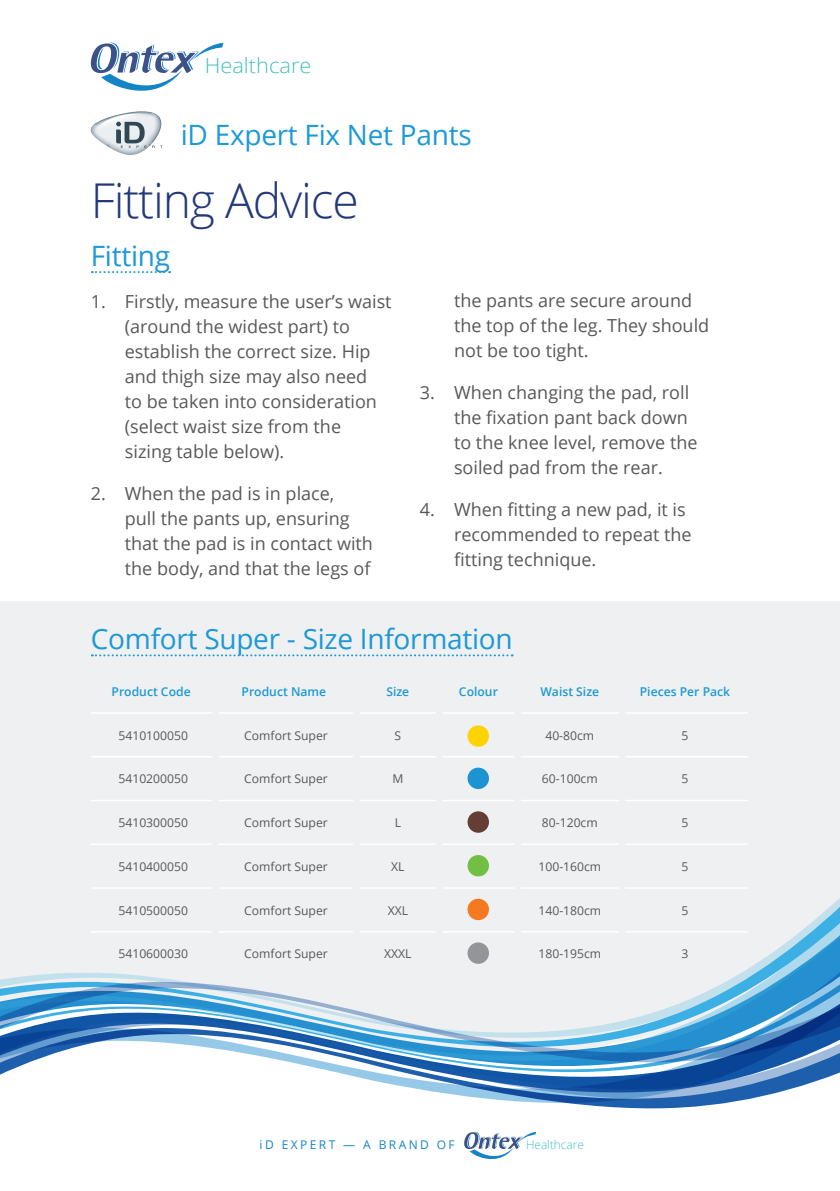
<style>
.page{position:relative;width:840px;height:1191px;background:#fff}
.page>*{position:absolute;margin:0;border:0;box-sizing:border-box;transform-origin:0 0}
.Ontex_CS_Page_Title{font:300 48px "Open Sans";letter-spacing:-.025em;color:#223879}
.Ontex_CS_Standfirst{font:28px "Open Sans";letter-spacing:-.01em;color:#1d99d6}
.t1{font:300 20.8px "Open Sans";color:#42c0bf;scale:1.05 1}
.t2{font:18px/25px "Open Sans";color:#57585a}
.Body_text{font:12.2px "Open Sans";color:#57585a}
.t3{font:600 12.2px "Open Sans";color:#1d99d6}
.Sub_title{font:12px "Open Sans";letter-spacing:.2em;color:#1584c5}
.t4{font:300 11.8px "Open Sans";color:#42c0bf}
</style>
<div class="page">
<div style="left:0;top:601px;width:839px;height:271px;background:#eef0f1"></div>
<svg style="left:92px;top:271px;width:78px;height:2px"></svg>
<svg style="left:90px;top:111px;width:72px;height:44px"></svg>
<svg style="left:90px;top:43px;width:133px;height:48px"></svg>
<svg style="left:464px;top:1131px;width:72px;height:29px"></svg>
<div style="left:91px;top:669px;width:656px;height:203px;background:#eef0f1"></div>
<hr style="left:91px;top:712px;width:121px;height:1px;background:#fff">
<hr style="left:218px;top:712px;width:135px;height:1px;background:#fff">
<hr style="left:359px;top:712px;width:77px;height:1px;background:#fff">
<hr style="left:442px;top:712px;width:72px;height:1px;background:#fff">
<hr style="left:520px;top:712px;width:98px;height:1px;background:#fff">
<hr style="left:624px;top:712px;width:123px;height:1px;background:#fff">
<hr style="left:91px;top:756px;width:121px;height:1px;background:#fff">
<hr style="left:218px;top:756px;width:135px;height:1px;background:#fff">
<hr style="left:359px;top:756px;width:77px;height:1px;background:#fff">
<hr style="left:442px;top:756px;width:72px;height:1px;background:#fff">
<hr style="left:520px;top:756px;width:98px;height:1px;background:#fff">
<hr style="left:624px;top:756px;width:123px;height:1px;background:#fff">
<hr style="left:91px;top:799px;width:121px;height:2px;background:#fff">
<hr style="left:218px;top:799px;width:135px;height:2px;background:#fff">
<hr style="left:359px;top:799px;width:77px;height:2px;background:#fff">
<hr style="left:442px;top:799px;width:72px;height:2px;background:#fff">
<hr style="left:520px;top:799px;width:98px;height:2px;background:#fff">
<hr style="left:624px;top:799px;width:123px;height:2px;background:#fff">
<hr style="left:91px;top:843px;width:121px;height:2px;background:#fff">
<hr style="left:218px;top:843px;width:135px;height:2px;background:#fff">
<hr style="left:359px;top:843px;width:77px;height:2px;background:#fff">
<hr style="left:442px;top:843px;width:72px;height:2px;background:#fff">
<hr style="left:520px;top:843px;width:98px;height:2px;background:#fff">
<hr style="left:624px;top:843px;width:123px;height:2px;background:#fff">
<div style="left:212px;top:669px;width:6px;height:44px;background:#eef0f1"></div>
<div style="left:353px;top:669px;width:6px;height:44px;background:#eef0f1"></div>
<div style="left:436px;top:669px;width:6px;height:44px;background:#eef0f1"></div>
<div style="left:514px;top:669px;width:6px;height:44px;background:#eef0f1"></div>
<div style="left:618px;top:669px;width:6px;height:44px;background:#eef0f1"></div>
<div style="left:212px;top:713px;width:6px;height:43px;background:#eef0f1"></div>
<div style="left:353px;top:713px;width:6px;height:43px;background:#eef0f1"></div>
<div style="left:436px;top:713px;width:6px;height:43px;background:#eef0f1"></div>
<div style="left:514px;top:713px;width:6px;height:43px;background:#eef0f1"></div>
<div style="left:618px;top:713px;width:6px;height:43px;background:#eef0f1"></div>
<div style="left:212px;top:756px;width:6px;height:44px;background:#eef0f1"></div>
<div style="left:353px;top:756px;width:6px;height:44px;background:#eef0f1"></div>
<div style="left:436px;top:756px;width:6px;height:44px;background:#eef0f1"></div>
<div style="left:514px;top:756px;width:6px;height:44px;background:#eef0f1"></div>
<div style="left:618px;top:756px;width:6px;height:44px;background:#eef0f1"></div>
<div style="left:212px;top:800px;width:6px;height:44px;background:#eef0f1"></div>
<div style="left:353px;top:800px;width:6px;height:44px;background:#eef0f1"></div>
<div style="left:436px;top:800px;width:6px;height:44px;background:#eef0f1"></div>
<div style="left:514px;top:800px;width:6px;height:44px;background:#eef0f1"></div>
<div style="left:618px;top:800px;width:6px;height:44px;background:#eef0f1"></div>
<div style="left:212px;top:844px;width:6px;height:44px;background:#eef0f1"></div>
<div style="left:353px;top:844px;width:6px;height:44px;background:#eef0f1"></div>
<div style="left:436px;top:844px;width:6px;height:44px;background:#eef0f1"></div>
<div style="left:514px;top:844px;width:6px;height:44px;background:#eef0f1"></div>
<div style="left:618px;top:844px;width:6px;height:44px;background:#eef0f1"></div>
<div style="left:467px;top:811px;width:21px;height:21px;background:#643e35;border-radius:50%"></div>
<div style="left:467px;top:725px;width:21px;height:22px;background:#fed304;border-radius:50%"></div>
<div style="left:467px;top:767px;width:21px;height:22px;background:#1c94d2;border-radius:50%"></div>
<div style="left:467px;top:855px;width:21px;height:21px;background:#71bf44;border-radius:50%"></div>
<svg style="left:92px;top:654px;width:420px;height:2px"></svg>
<svg style="left:567px;top:1103px;width:158px;height:5px"></svg>
<svg style="left:0;top:872px;width:839px;height:77px;fill:#eef0f1"></svg>
<svg style="left:0;top:949px;width:839px;height:154px;fill:#eef0f1"></svg>
<svg style="left:0;top:982px;width:839px;height:36px;fill:#eef0f1"></svg>
<svg style="left:0;top:1018px;width:839px;height:81px"></svg>
<p class="t1" style="left:205px;top:51px;width:103px">Healthcare</p>
<p class="Ontex_CS_Standfirst" style="left:181px;top:115px;width:292px">iD Expert Fix Net Pants</p>
<p class="Ontex_CS_Page_Title" style="left:91px;top:168px;width:269px">Fitting Advice</p>
<p class="Ontex_CS_Standfirst" style="left:91px;top:237px;width:81px">Fitting</p>
<p class="t2" style="left:125px;top:289px;width:268px;text-indent:-34px">1. Firstly, measure the user’s waist (around the widest part) to establish the correct size. Hip and thigh size may also need<br>to be taken into consideration (select waist size from the sizing table below).</p>
<p class="t2" style="left:125px;top:481px;width:249px;text-indent:-34px">2. When the pad is in place,<br>pull the pants up, ensuring that the pad is in contact with the body, and that the legs of</p>
<p class="t2" style="left:454px;top:287px;width:256px">the pants are secure around the top of the leg. They should not be too tight.</p>
<p class="t2" style="left:454px;top:379px;width:245px;text-indent:-34px">3. When changing the pad, roll the fixation pant back down to the knee level, remove the soiled pad from the rear.</p>
<p class="t2" style="left:454px;top:496px;width:239px;text-indent:-34px">4. When fitting a new pad, it is recommended to repeat the fitting technique.</p>
<p class="Ontex_CS_Standfirst" style="left:91px;top:620px;width:423px">Comfort Super - Size Information</p>
<p class="t3" style="left:111px;top:683px;width:81px">Product Code</p>
<p class="t3" style="left:241px;top:683px;width:86px">Product Name</p>
<p class="t3" style="left:386px;top:683px;width:24px">Size</p>
<p class="t3" style="left:458px;top:683px;width:40px">Colour</p>
<p class="t3" style="left:540px;top:683px;width:60px">Waist Size</p>
<p class="t3" style="left:639px;top:683px;width:92px">Pieces Per Pack</p>
<p class="Body_text" style="left:118px;top:726px;width:71px">5410100050</p>
<p class="Body_text" style="left:244px;top:726px;width:85px">Comfort Super</p>
<p class="Body_text" style="left:394px;top:726px;width:8px">S</p>
<p class="Body_text" style="left:545px;top:726px;width:50px">40-80cm</p>
<p class="Body_text" style="left:681px;top:726px;width:8px">5</p>
<p class="Body_text" style="left:118px;top:770px;width:71px">5410200050</p>
<p class="Body_text" style="left:244px;top:770px;width:85px">Comfort Super</p>
<p class="Body_text" style="left:392px;top:770px;width:12px">M</p>
<p class="Body_text" style="left:541px;top:770px;width:57px">60-100cm</p>
<p class="Body_text" style="left:681px;top:770px;width:8px">5</p>
<p class="Body_text" style="left:118px;top:814px;width:71px">5410300050</p>
<p class="Body_text" style="left:244px;top:814px;width:85px">Comfort Super</p>
<p class="Body_text" style="left:394px;top:814px;width:8px">L</p>
<p class="Body_text" style="left:541px;top:814px;width:57px">80-120cm</p>
<p class="Body_text" style="left:681px;top:814px;width:8px">5</p>
<p class="Body_text" style="left:118px;top:858px;width:71px">5410400050</p>
<p class="Body_text" style="left:244px;top:858px;width:85px">Comfort Super</p>
<p class="Body_text" style="left:391px;top:858px;width:15px">XL</p>
<p class="Body_text" style="left:538px;top:858px;width:64px">100-160cm</p>
<p class="Body_text" style="left:681px;top:858px;width:8px">5</p>
<p class="Body_text" style="left:118px;top:901px;width:71px">5410500050</p>
<p class="Body_text" style="left:244px;top:901px;width:85px">Comfort Super</p>
<p class="Body_text" style="left:387px;top:901px;width:22px">XXL</p>
<p class="Body_text" style="left:538px;top:901px;width:64px">140-180cm</p>
<p class="Body_text" style="left:681px;top:901px;width:8px">5</p>
<p class="Body_text" style="left:118px;top:945px;width:71px">5410600030</p>
<p class="Body_text" style="left:244px;top:945px;width:85px">Comfort Super</p>
<p class="Body_text" style="left:384px;top:945px;width:29px">XXXL</p>
<p class="Body_text" style="left:538px;top:945px;width:64px">180-195cm</p>
<p class="Body_text" style="left:681px;top:945px;width:8px">3</p>
<p class="Sub_title" style="left:259px;top:1136px;width:197px">iD EXPERT — A BRAND OF</p>
<p class="t4" style="left:525px;top:1136px;width:59px">Healthcare</p>
</div>
